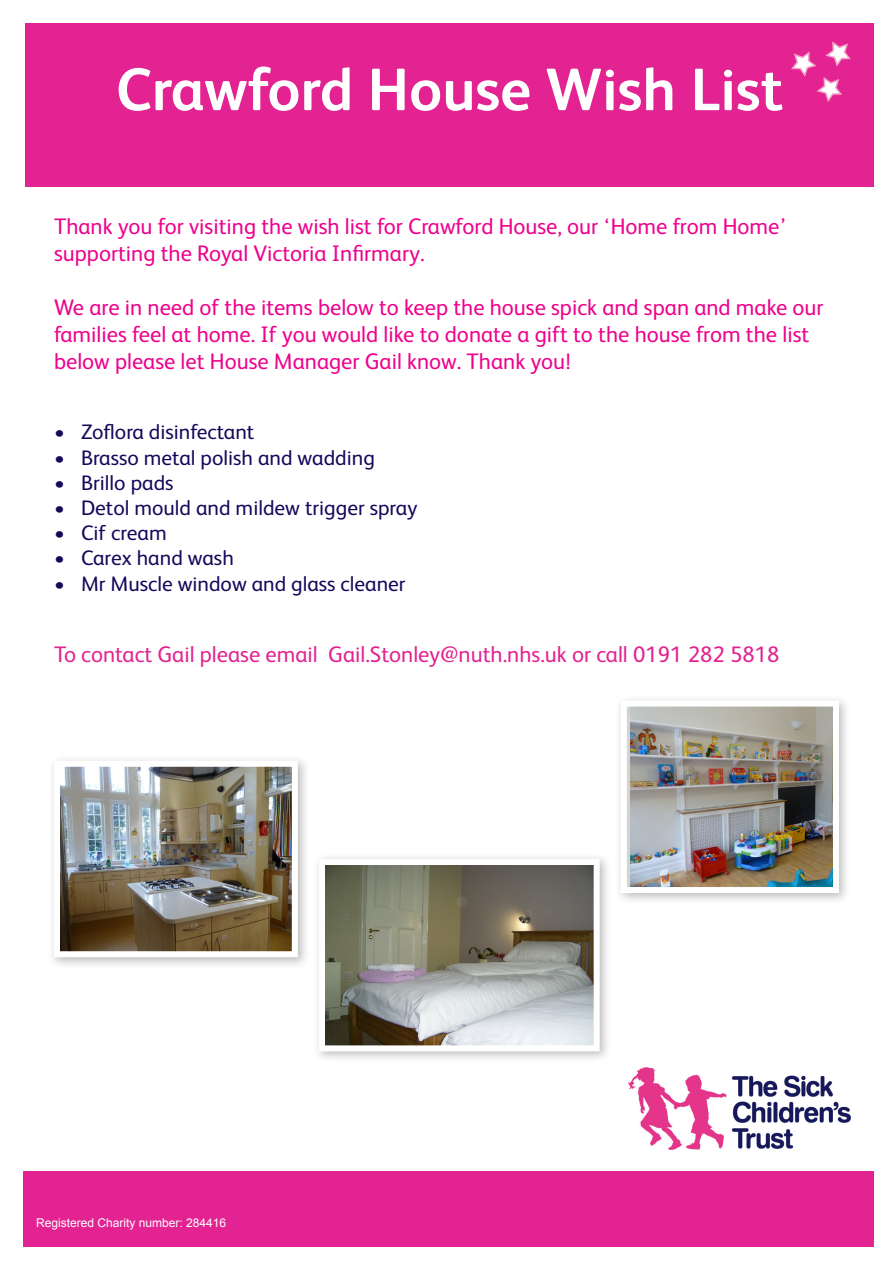
<style>
.page{position:relative;width:893px;height:1263px;background:#fff}
.page>*{position:absolute;margin:0;border:0;box-sizing:border-box;transform-origin:0 0}
.t1{font:700 60px "FS Albert";color:#fff}
.t2{font:22.5px/27px "FS Albert";color:#ed028c}
.t3{font:22.5px "FS Albert";color:#e22391}
.t4{font:21px "FS Albert";color:#13095a}
.t5{font:12px "Arial";color:#fff}
</style>
<div class="page">
<div style="left:26px;top:23px;width:848px;height:164px;background:#e22391"></div>
<div style="left:23px;top:1171px;width:851px;height:75px;background:#e22391"></div>
<div style="left:48px;top:755px;width:262px;height:214px;background:#231f20;opacity:.3"></div>
<img style="left:61px;top:768px;width:230px;height:182px">
<div style="left:54px;top:761px;width:244px;height:196px;border:6px solid #fff"></div>
<img style="left:628px;top:1067px;width:223px;height:83px">
<div style="left:313px;top:853px;width:299px;height:211px;background:#231f20;opacity:.3"></div>
<img style="left:326px;top:866px;width:267px;height:178px">
<div style="left:319px;top:859px;width:281px;height:192px;border:6px solid #fff"></div>
<div style="left:615px;top:694px;width:236px;height:211px;background:#231f20;opacity:.3"></div>
<img style="left:630px;top:707px;width:202px;height:179px">
<div style="left:621px;top:700px;width:218px;height:193px;border:6px solid #fff"></div>
<svg style="left:791px;top:41px;width:60px;height:61px"></svg>
<p class="t1" style="left:116px;top:49px;width:669px">Crawford House Wish List</p>
<p class="t2" style="left:54px;top:211px;width:734px">Thank you for visiting the wish list for Crawford House, our ‘Home from Home’</p>
<p class="t2" style="left:54px;top:238px;width:372px">supporting the Royal Victoria Infirmary.</p>
<p class="t2" style="left:54px;top:292px;width:771px">We are in need of the items below to keep the house spick and span and make our families feel at home. If you would like to donate a gift to the house from the list below please let House Manager Gail know. Thank you!</p>
<p class="t4" style="left:54px;top:418px;width:202px">• Zoflora disinfectant</p>
<p class="t4" style="left:54px;top:443px;width:322px">• Brasso metal polish and wadding</p>
<p class="t4" style="left:54px;top:469px;width:121px">• Brillo pads</p>
<p class="t4" style="left:54px;top:494px;width:365px">• Detol mould and mildew trigger spray</p>
<p class="t4" style="left:54px;top:519px;width:114px">• Cif cream</p>
<p class="t4" style="left:54px;top:544px;width:181px">• Carex hand wash</p>
<p class="t4" style="left:54px;top:569px;width:353px">• Mr Muscle window and glass cleaner</p>
<p class="t3" style="left:54px;top:639px;width:727px">To contact Gail please email Gail.Stonley@nuth.nhs.uk or call 0191 282 5818</p>
<p class="t5" style="left:36px;top:1215px;width:192px">Registered Charity number: 284416</p>
</div>
